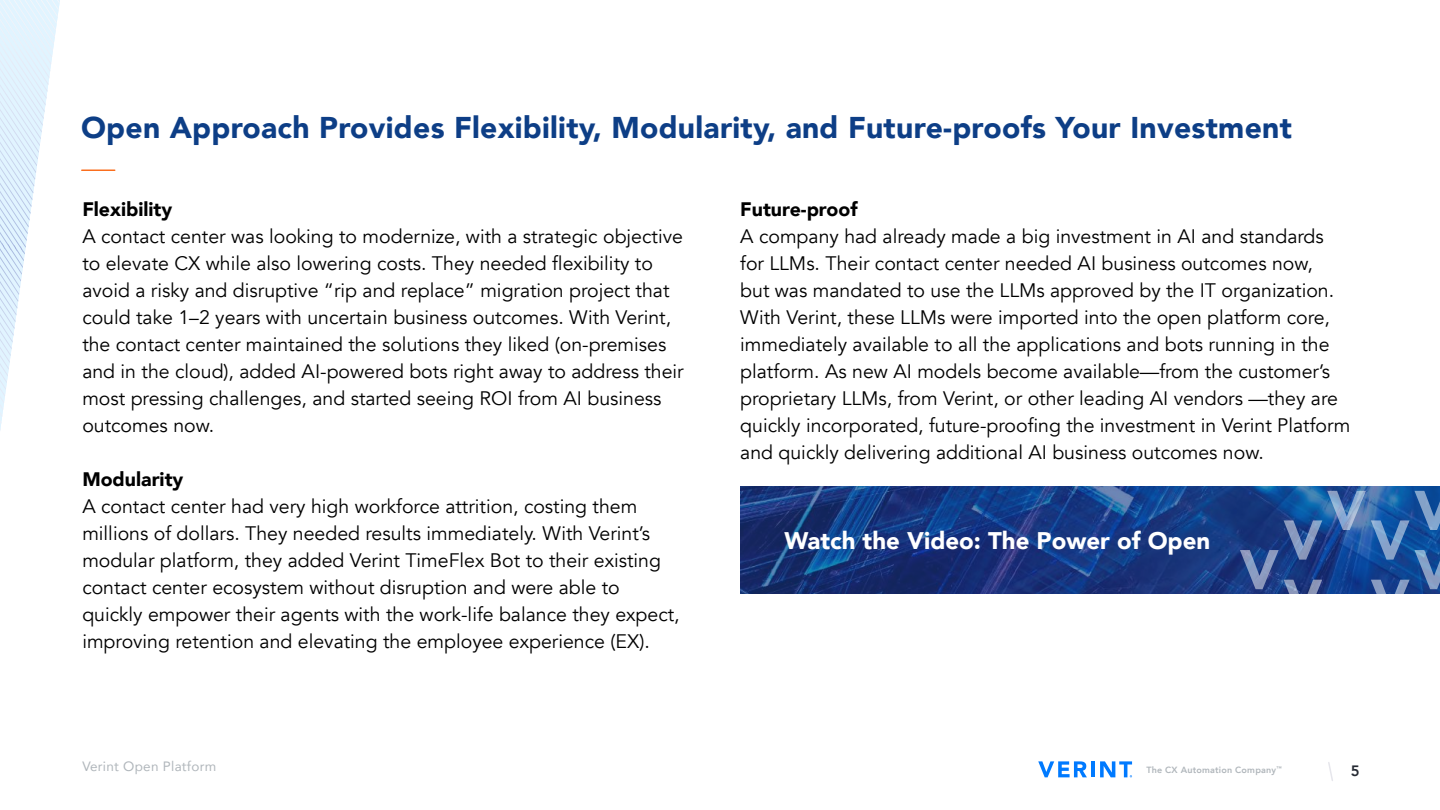
<style>
.page{position:relative;width:1440px;height:810px;background:#fff}
.page>*{position:absolute;margin:0;border:0;box-sizing:border-box;transform-origin:0 0}
.t1{font:900 30px "Avenir";letter-spacing:.01em;color:#0d3e86}
.t2{font:900 24px "Avenir";color:#fff}
.t3{font:19.5px/27px "Avenir";color:#000}
.t4{font:900 19.5px "Avenir";color:#000}
.t5{font:800 15px "Avenir";color:#262a33}
.t6{font:13.5px "Avenir";letter-spacing:.02em;color:#b0b6bb}
.t7{font:800 9px "Avenir";letter-spacing:.02em;color:#b0b6bb}
</style>
<div class="page">
<svg style="left:1038px;top:761px;width:49px;height:16px"></svg>
<hr style="left:1091px;top:761px;width:3px;height:16px;background:#007aff">
<svg style="left:1100px;top:761px;width:32px;height:16px"></svg>
<svg style="left:1328px;top:762px;width:5px;height:19px"></svg>
<svg style="left:0;top:0;width:60px;height:431px"></svg>
<hr style="left:82px;top:170px;width:33px;height:1px;background:#fa6e1e">
<svg style="left:740px;top:486px;width:700px;height:108px;background:#17387f"></svg>
<svg style="left:1240px;top:491px;width:200px;height:103px;background:#2c589c"></svg>
<h1 class="t1" style="left:81px;top:102px;width:1212px">Open Approach Provides Flexibility, Modularity, and Future-proofs Your Investment</h1>
<p class="t4" style="left:82px;top:193px;width:92px">Flexibility</p>
<p class="t3" style="left:82px;top:223px;width:603px">A contact center was looking to modernize, with a strategic objective to elevate CX while also lowering costs. They needed flexibility to avoid a risky and disruptive “rip and replace” migration project that could take 1–2 years with uncertain business outcomes. With Verint, the contact center maintained the solutions they liked (on-premises and in the cloud), added AI-powered bots right away to address their most pressing challenges, and started seeing ROI from AI business outcomes now.</p>
<p class="t4" style="left:82px;top:463px;width:103px">Modularity</p>
<p class="t3" style="left:82px;top:493px;width:599px">A contact center had very high workforce attrition, costing them millions of dollars. They needed results immediately. With Verint’s modular platform, they added Verint TimeFlex Bot to their existing contact center ecosystem without disruption and were able to quickly empower their agents with the work-life balance they expect, improving retention and elevating the employee experience (EX).</p>
<p class="t6" style="left:82px;top:756px;width:135px">Verint Open Platform</p>
<p class="t4" style="left:740px;top:193px;width:119px">Future-proof</p>
<p class="t3" style="left:740px;top:223px;width:612px">A company had already made a big investment in AI and standards for LLMs. Their contact center needed AI business outcomes now,<br>but was mandated to use the LLMs approved by the IT organization.<br>With Verint, these LLMs were imported into the open platform core, immediately available to all the applications and bots running in the platform. As new AI models become available—from the customer’s proprietary LLMs, from Verint, or other leading AI vendors —they are quickly incorporated, future-proofing the investment in Verint Platform and quickly delivering additional AI business outcomes now.</p>
<p class="t2" style="left:784px;top:520px;width:427px">Watch the Video: The Power of Open</p>
<p class="t7" style="left:1146px;top:763px;width:137px">The CX Automation Company<sup>™</sup></p>
<p class="t5" style="left:1350px;top:759px;width:10px">5</p>
</div>
